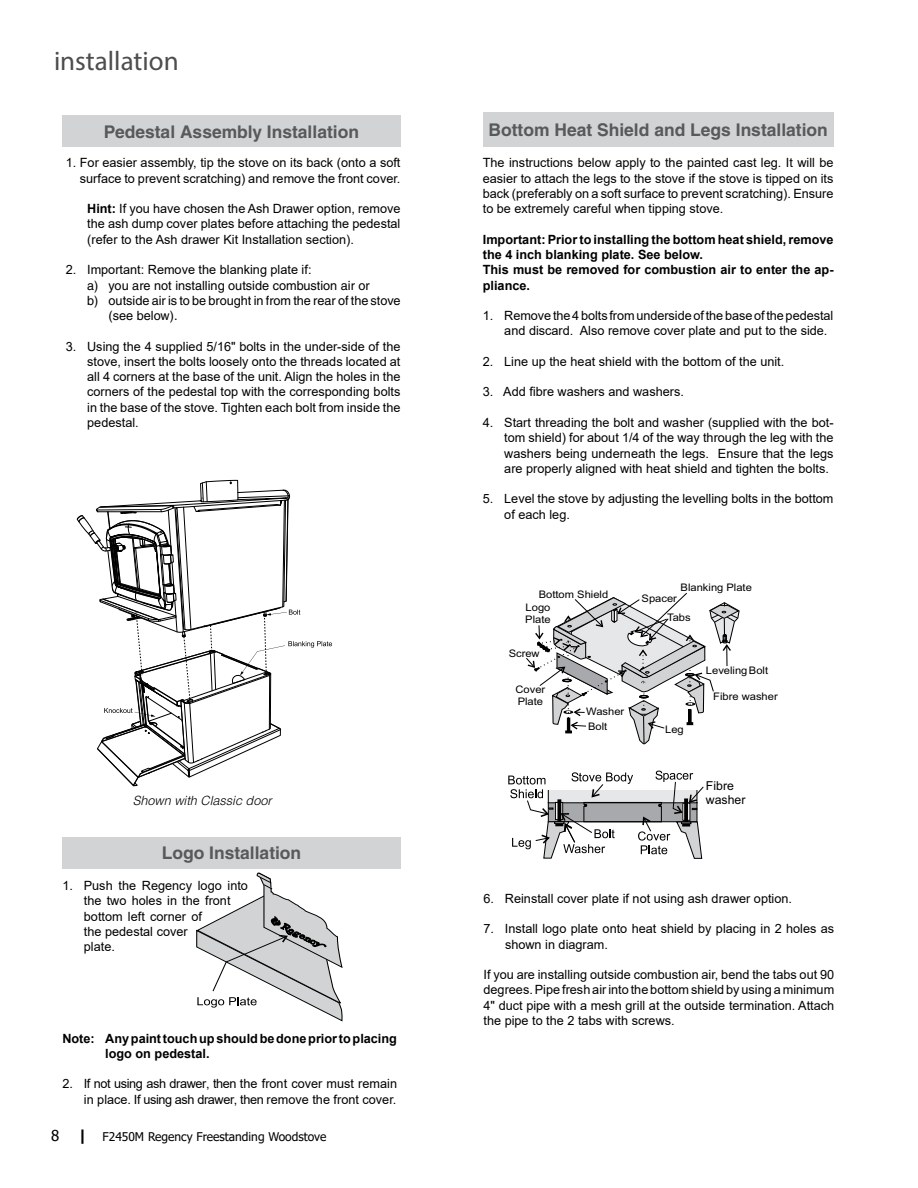
<style>
.page{position:relative;width:918px;height:1188px;background:#fff}
.page>*{position:absolute;margin:0;border:0;box-sizing:border-box;transform-origin:0 0}
.t1{font:27px "Myriad Pro";color:#4d4d4f}
.t2{font:700 17.55px "Helvetica";color:#58595b}
.t3{font:12.75px/15.3px "Arial";color:#000;text-align:justify}
.t4{font:700 12.75px/15.3px "Arial";color:#000}
.t5{font:12.75px "Helvetica";color:#000}
.t6{font:italic 300 12.75px "Helvetica";color:#000}
.t7{font:12.3px/13.8px "Arial";color:#000}
.t8{font:12px "Tahoma";color:#000}
.t9{font:10.35px/11.7px "Arial";color:#000;scale:1.07 1}
.s1{font-weight:700}
.s2{font-size:15px}
.s3{font-weight:700;font-size:15px}
</style>
<div class="page">
<svg style="left:196px;top:872px;width:147px;height:150px"></svg>
<svg style="left:77px;top:480px;width:255px;height:307px"></svg>
<svg style="left:508px;top:771px;width:196px;height:88px"></svg>
<svg style="left:526px;top:592px;width:214px;height:152px"></svg>
<div style="left:62px;top:115px;width:339px;height:32px;background:#d1d3d4"></div>
<div style="left:483px;top:112px;width:351px;height:35px;background:#d1d3d4"></div>
<div style="left:62px;top:837px;width:339px;height:31px;background:#d1d3d4"></div>
<h1 class="t1" style="left:54px;top:44px;width:126px">installation</h1>
<h2 class="t2" style="left:104px;top:121px;width:257px">Pedestal Assembly Installation</h2>
<h2 class="t2" style="left:488px;top:119px;width:341px">Bottom Heat Shield and Legs Installation</h2>
<p class="t3" style="left:66px;top:155px;width:336px;text-align:right">1. For easier assembly, tip the stove on its back (onto a soft surface to prevent scratching) and remove the front cover.</p>
<p class="t3" style="left:87px;top:201px;width:315px"><span class="s1">Hint:</span> If you have chosen the Ash Drawer option, remove the ash dump cover plates before attaching the pedestal (refer to the Ash drawer Kit Installation section).</p>
<p class="t3" style="left:66px;top:262px;width:247px">2. Important: Remove the blanking plate if:</p>
<p class="t5" style="left:87px;top:278px;width:284px">a) you are not installing outside combustion air or</p>
<p class="t5" style="left:87px;top:293px;width:315px">b) outside air is to be brought in from the rear of the stove</p>
<p class="t5" style="left:109px;top:308px;width:70px">(see below).</p>
<p class="t3" style="left:87px;top:338px;width:315px;text-indent:-22px">3. Using the 4 supplied 5/16" bolts in the under-side of the stove, insert the bolts loosely onto the threads located at all 4 corners at the base of the unit. Align the holes in the corners of the pedestal top with the corresponding bolts in the base of the stove. Tighten each bolt from inside the pedestal.</p>
<p class="t6" style="left:133px;top:793px;width:140px">Shown with Classic door</p>
<h2 class="t2" style="left:162px;top:842px;width:141px">Logo Installation</h2>
<p class="t3" style="left:84px;top:878px;width:166px;text-align:left;text-indent:-22px">1. Push the Regency logo into the two holes in the front bottom left corner of<br>the pedestal cover<br>plate.</p>
<p class="t4" style="left:105px;top:1031px;width:293px;text-indent:-43px">Note: Any paint touch up should be done prior to placing logo on pedestal.</p>
<p class="t3" style="left:62px;top:1076px;width:336px;text-align:right">2. If not using ash drawer, then the front cover must remain in place. If using ash drawer, then remove the front cover.</p>
<p class="t8" style="left:51px;top:1129px;width:277px"><span class="s2">8</span> <span class="s3">|</span> F2450M Regency Freestanding Woodstove</p>
<p class="t3" style="left:483px;top:155px;width:352px">The instructions below apply to the painted cast leg. It will be easier to attach the legs to the stove if the stove is tipped on its back (preferably on a soft surface to prevent scratching). Ensure to be extremely careful when tipping stove.</p>
<p class="t4" style="left:483px;top:232px;width:352px">Important: Prior to installing the bottom heat shield, remove the 4 inch blanking plate. See below.<br>This must be removed for combustion air to enter the ap&shy;pliance.</p>
<p class="t3" style="left:504px;top:308px;width:331px;text-indent:-22px">1. Remove the 4 bolts from underside of the base of the pedestal and discard. Also remove cover plate and put to the side.</p>
<p class="t3" style="left:483px;top:354px;width:303px">2. Line up the heat shield with the bottom of the unit.</p>
<p class="t3" style="left:483px;top:384px;width:203px">3. Add fibre washers and washers.</p>
<p class="t3" style="left:504px;top:415px;width:331px;text-indent:-22px">4. Start threading the bolt and washer (supplied with the bot&shy;tom shield) for about 1/4 of the way through the leg with the washers being underneath the legs. Ensure that the legs are properly aligned with heat shield and tighten the bolts.</p>
<p class="t3" style="left:504px;top:491px;width:331px;text-indent:-22px">5. Level the stove by adjusting the levelling bolts in the bottom of each leg.</p>
<p class="t9" style="left:539px;top:589px;width:66px">Bottom Shield</p>
<p class="t9" style="left:525px;top:602px;width:25px">Logo<br>Plate</p>
<p class="t9" style="left:509px;top:648px;width:30px">Screw</p>
<p class="t9" style="left:516px;top:683px;width:29px">Cover<br>Plate</p>
<p class="t9" style="left:586px;top:706px;width:37px">Washer</p>
<p class="t9" style="left:588px;top:720px;width:19px">Bolt</p>
<p class="t9" style="left:681px;top:582px;width:68px">Blanking Plate</p>
<p class="t9" style="left:642px;top:592px;width:35px">Spacer</p>
<p class="t9" style="left:667px;top:611px;width:24px">Tabs</p>
<p class="t9" style="left:665px;top:723px;width:19px">Leg</p>
<p class="t9" style="left:706px;top:665px;width:60px">LevelingBolt</p>
<p class="t9" style="left:713px;top:691px;width:62px">Fibre washer</p>
<p class="t7" style="left:706px;top:779px;width:41px">Fibre washer</p>
<p class="t3" style="left:484px;top:891px;width:310px">6. Reinstall cover plate if not using ash drawer option.</p>
<p class="t3" style="left:505px;top:921px;width:331px;text-indent:-22px">7. Install logo plate onto heat shield by placing in 2 holes as shown in diagram.</p>
<p class="t3" style="left:484px;top:967px;width:352px">If you are installing outside combustion air, bend the tabs out 90 degrees. Pipe fresh air into the bottom shield by using a minimum 4" duct pipe with a mesh grill at the outside termination. Attach the pipe to the 2 tabs with screws.</p>
</div>
